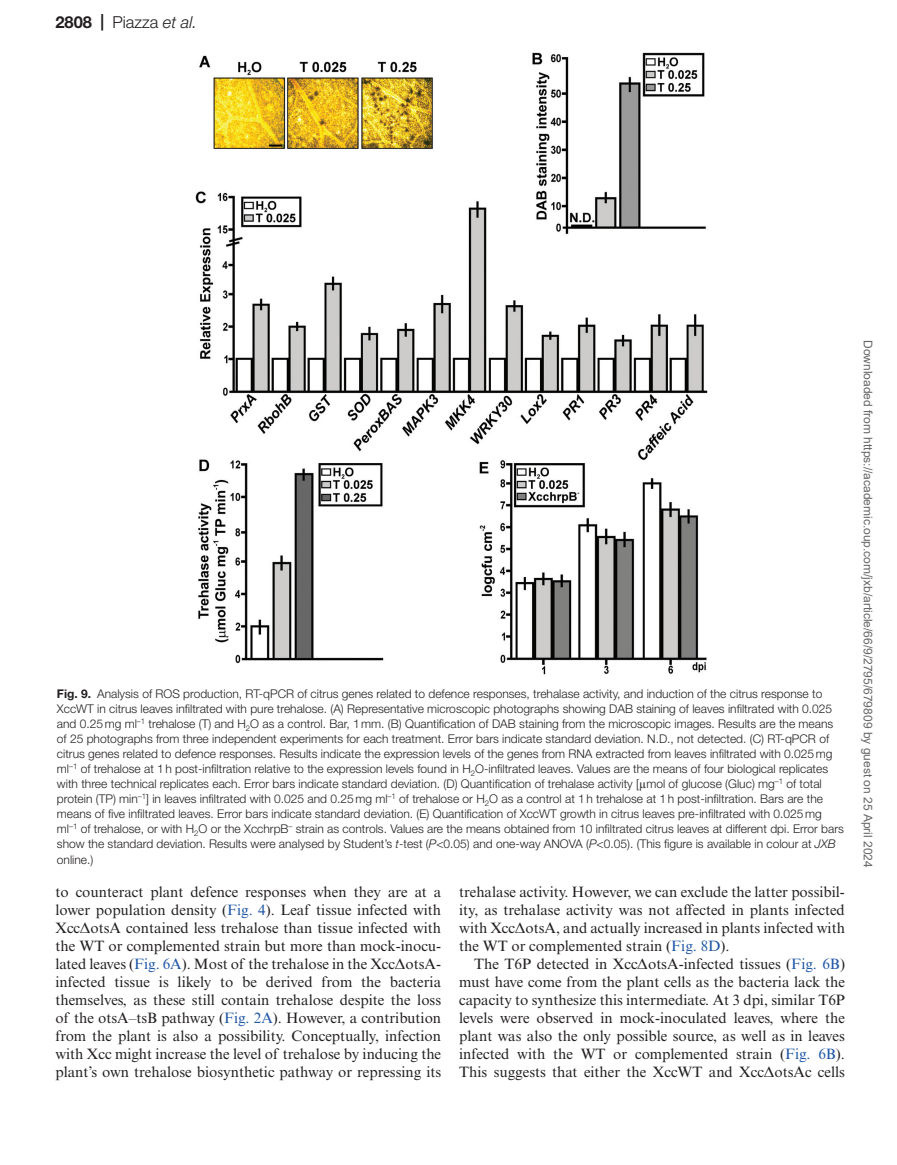
<style>
.page{position:relative;width:897px;height:1165px;background:#fff}
.page>*{position:absolute;margin:0;border:0;box-sizing:border-box;transform-origin:0 0}
.t1{font:300 16.5px "Helvetica Neue LT Std";color:#231f20}
.t2{font:15px/18px "Times New Roman MT Std";color:#231f20;text-align:justify}
.t3{font:300 12px/15px "Helvetica Neue LT Std";color:#231f20}
.t4{font:12px "Arial";color:#666}
.s1{font-weight:700}
.s2{font-style:italic}
.s3{font-family:"Gandhari Unicode";font-weight:400}
.s4{color:#1e56a6}
.s5{font-family:"Gandhari Unicode"}
</style>
<div class="page">
<img style="left:195px;top:52px;width:512px;height:622px">
<h1 class="t1" style="left:55px;top:12px;width:143px"><span class="s1">2808 |</span> Piazza <span class="s2">et al.</span></h1>
<p class="t3" style="left:57px;top:686px;width:788px"><span class="s1">Fig. 9.</span> Analysis of ROS production, RT-qPCR of citrus genes related to defence responses, trehalase activity, and induction of the citrus response to XccWT in citrus leaves infiltrated with pure trehalose. (A) Representative microscopic photographs showing DAB staining of leaves infiltrated with 0.025 and 0.25mg ml<sup>–1</sup> trehalose (T) and H<sub>2</sub>O as a control. Bar, 1mm. (B) Quantification of DAB staining from the microscopic images. Results are the means of 25 photographs from three independent experiments for each treatment. Error bars indicate standard deviation. N.D., not detected. (C) RT-qPCR of citrus genes related to defence responses. Results indicate the expression levels of the genes from RNA extracted from leaves infiltrated with 0.025mg ml<sup>–1</sup> of trehalose at 1h post-infiltration relative to the expression levels found in H<sub>2</sub>O-infiltrated leaves. Values are the means of four biological replicates with three technical replicates each. Error bars indicate standard deviation. (D) Quantification of trehalase activity [<span class="s3">μ</span>mol of glucose (Gluc) mg<sup>–1</sup> of total protein (TP) min<sup>–1</sup>] in leaves infiltrated with 0.025 and 0.25mg ml<sup>–1</sup> of trehalose or H<sub>2</sub>O as a control at 1h trehalose at 1h post-infiltration. Bars are the means of five infiltrated leaves. Error bars indicate standard deviation. (E) Quantification of XccWT growth in citrus leaves pre-infiltrated with 0.025mg ml<sup>–1</sup> of trehalose, or with H<sub>2</sub>O or the XcchrpB<sup>–</sup> strain as controls. Values are the means obtained from 10 infiltrated citrus leaves at different dpi. Error bars show the standard deviation. Results were analysed by Student’s <span class="s2">t</span>-test (<span class="s2">P</span>&lt;0.05) and one-way ANOVA (<span class="s2">P</span>&lt;0.05). (This figure is available in colour at <span class="s2">JXB </span>online.)</p>
<p class="t2" style="left:55px;top:882px;width:387px">to counteract plant defence responses when they are at a lower population density (<span class="s4">Fig. 4</span>). Leaf tissue infected with Xcc<span class="s5">Δ</span>otsA contained less trehalose than tissue infected with the WT or complemented strain but more than mock-inocu&shy;lated leaves (<span class="s4">Fig. 6A</span>). Most of the trehalose in the Xcc<span class="s5">Δ</span>otsA&shy;infected tissue is likely to be derived from the bacteria themselves, as these still contain trehalose despite the loss of the otsA–tsB pathway (<span class="s4">Fig. 2A</span>). However, a contribution from the plant is also a possibility. Conceptually, infection with Xcc might increase the level of trehalose by inducing the plant’s own trehalose biosynthetic pathway or repressing its</p>
<p class="t2" style="left:459px;top:882px;width:387px">trehalase activity. However, we can exclude the latter possibil&shy;ity, as trehalase activity was not affected in plants infected with Xcc<span class="s5">Δ</span>otsA, and actually increased in plants infected with the WT or complemented strain (<span class="s4">Fig. 8D</span>).</p>
<p class="t2" style="left:459px;top:954px;width:387px;text-indent:15px">The T6P detected in Xcc<span class="s5">Δ</span>otsA-infected tissues (<span class="s4">Fig. 6B</span>) must have come from the plant cells as the bacteria lack the capacity to synthesize this intermediate. At 3 dpi, similar T6P levels were observed in mock-inoculated leaves, where the plant was also the only possible source, as well as in leaves infected with the WT or complemented strain (<span class="s4">Fig. 6B</span>).<br>This suggests that either the XccWT and Xcc<span class="s5">Δ</span>otsAc cells</p>
<p class="t4" style="left:872px;top:340px;width:529px;rotate:90deg">Downloaded from https://academic.oup.com/jxb/article/66/9/2795/679809 by guest on 25 April 2024</p>
</div>
